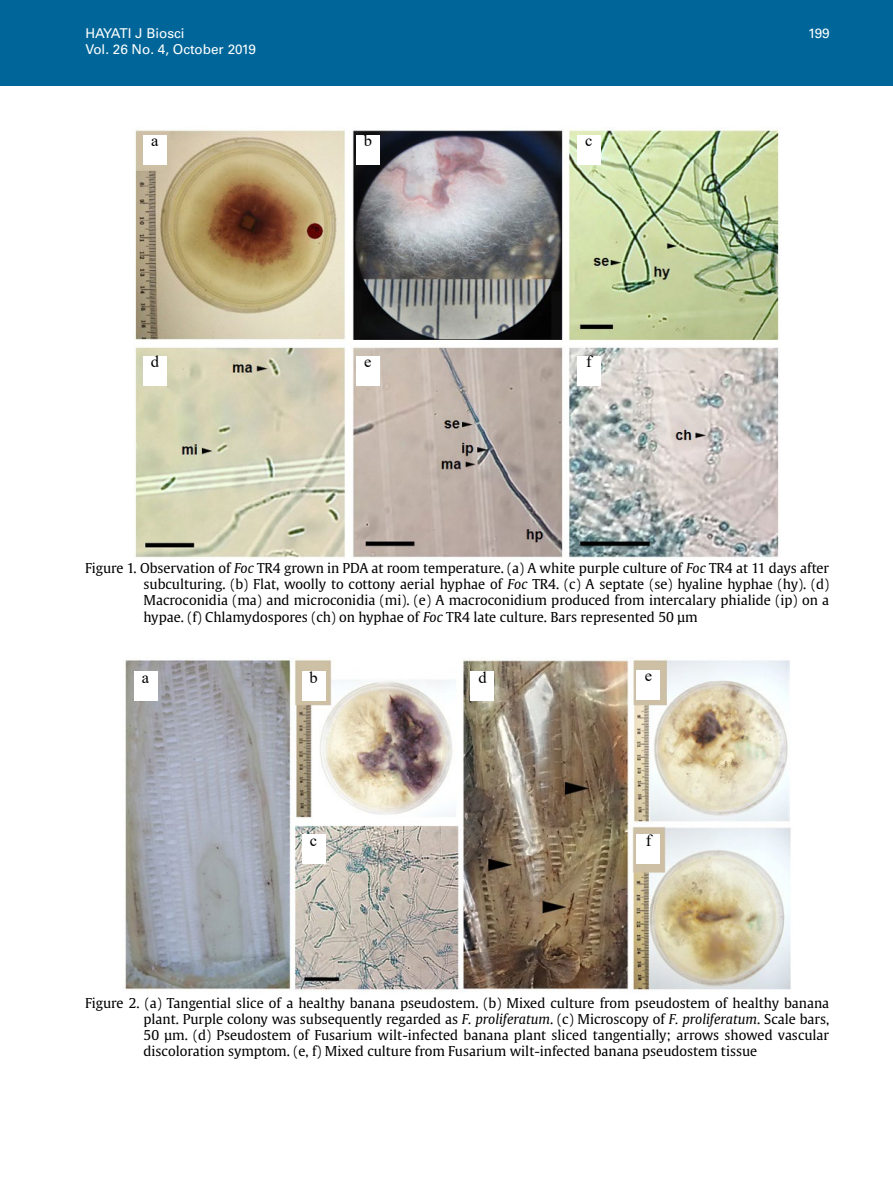
<style>
.page{position:relative;width:893px;height:1191px;background:#fff}
.page>*{position:absolute;margin:0;border:0;box-sizing:border-box;transform-origin:0 0}
.t1{font:16.5px "Times New Roman";color:#000}
.t2{font:13.5px/16.2px "Gulliver";color:#000;text-align:justify}
.t3{font:13.5px "Univers LT Std";color:#fff}
.s1{font-style:italic}
</style>
<div class="page">
<div style="left:0;top:0;width:893px;height:85px;background:#069"></div>
<img style="left:135px;top:129px;width:644px;height:429px">
<div style="left:143px;top:135px;width:24px;height:30px;background:#fff"></div>
<div style="left:356px;top:135px;width:24px;height:30px;background:#fff"></div>
<div style="left:577px;top:135px;width:24px;height:30px;background:#fff"></div>
<div style="left:577px;top:355px;width:24px;height:30px;background:#fff"></div>
<div style="left:356px;top:355px;width:24px;height:30px;background:#fff"></div>
<div style="left:143px;top:355px;width:24px;height:30px;background:#fff"></div>
<img style="left:124px;top:659px;width:667px;height:333px">
<div style="left:134px;top:671px;width:23px;height:30px;background:#fff"></div>
<div style="left:302px;top:671px;width:23px;height:30px;background:#fff"></div>
<div style="left:471px;top:671px;width:23px;height:30px;background:#fff"></div>
<div style="left:302px;top:834px;width:23px;height:30px;background:#fff"></div>
<div style="left:637px;top:834px;width:23px;height:30px;background:#fff"></div>
<div style="left:637px;top:669px;width:23px;height:30px;background:#fff"></div>
<p class="t3" style="left:85px;top:25px;width:101px">HAYATI J Biosci</p>
<p class="t3" style="left:808px;top:25px;width:23px">199</p>
<p class="t3" style="left:85px;top:42px;width:172px">Vol. 26 No. 4, October 2019</p>
<p class="t1" style="left:151px;top:129px;width:9px">a</p>
<p class="t1" style="left:364px;top:129px;width:10px">b</p>
<p class="t1" style="left:585px;top:129px;width:9px">c</p>
<p class="t1" style="left:151px;top:350px;width:10px">d</p>
<p class="t1" style="left:364px;top:350px;width:9px">e</p>
<p class="t1" style="left:586px;top:350px;width:7px">f</p>
<p class="t2" style="left:144px;top:560px;width:687px;text-indent:-58px">Figure 1. Observation of <span class="s1">Foc</span> TR4 grown in PDA at room temperature. (a) A white purple culture of <span class="s1">Foc</span> TR4 at 11 days after subculturing. (b) Flat, woolly to cottony aerial hyphae of <span class="s1">Foc</span> TR4. (c) A septate (se) hyaline hyphae (hy). (d)<br>Macroconidia (ma) and microconidia (mi). (e) A macroconidium produced from intercalary phialide (ip) on a hypae. (f) Chlamydospores (ch) on hyphae of <span class="s1">Foc</span> TR4 late culture. Bars represented 50 µm</p>
<p class="t1" style="left:142px;top:665px;width:9px">a</p>
<p class="t1" style="left:309px;top:665px;width:10px">b</p>
<p class="t1" style="left:478px;top:665px;width:10px">d</p>
<p class="t1" style="left:645px;top:664px;width:9px">e</p>
<p class="t1" style="left:310px;top:828px;width:9px">c</p>
<p class="t1" style="left:646px;top:828px;width:7px">f</p>
<p class="t2" style="left:144px;top:994px;width:687px;text-indent:-58px">Figure 2. (a) Tangential slice of a healthy banana pseudostem. (b) Mixed culture from pseudostem of healthy banana plant. Purple colony was subsequently regarded as <span class="s1">F. proliferatum</span>. (c) Microscopy of <span class="s1">F. proliferatum</span>. Scale bars, 50 µm. (d) Pseudostem of Fusarium wilt-infected banana plant sliced tangentially; arrows showed vascular discoloration symptom. (e, f) Mixed culture from Fusarium wilt-infected banana pseudostem tissue</p>
</div>
